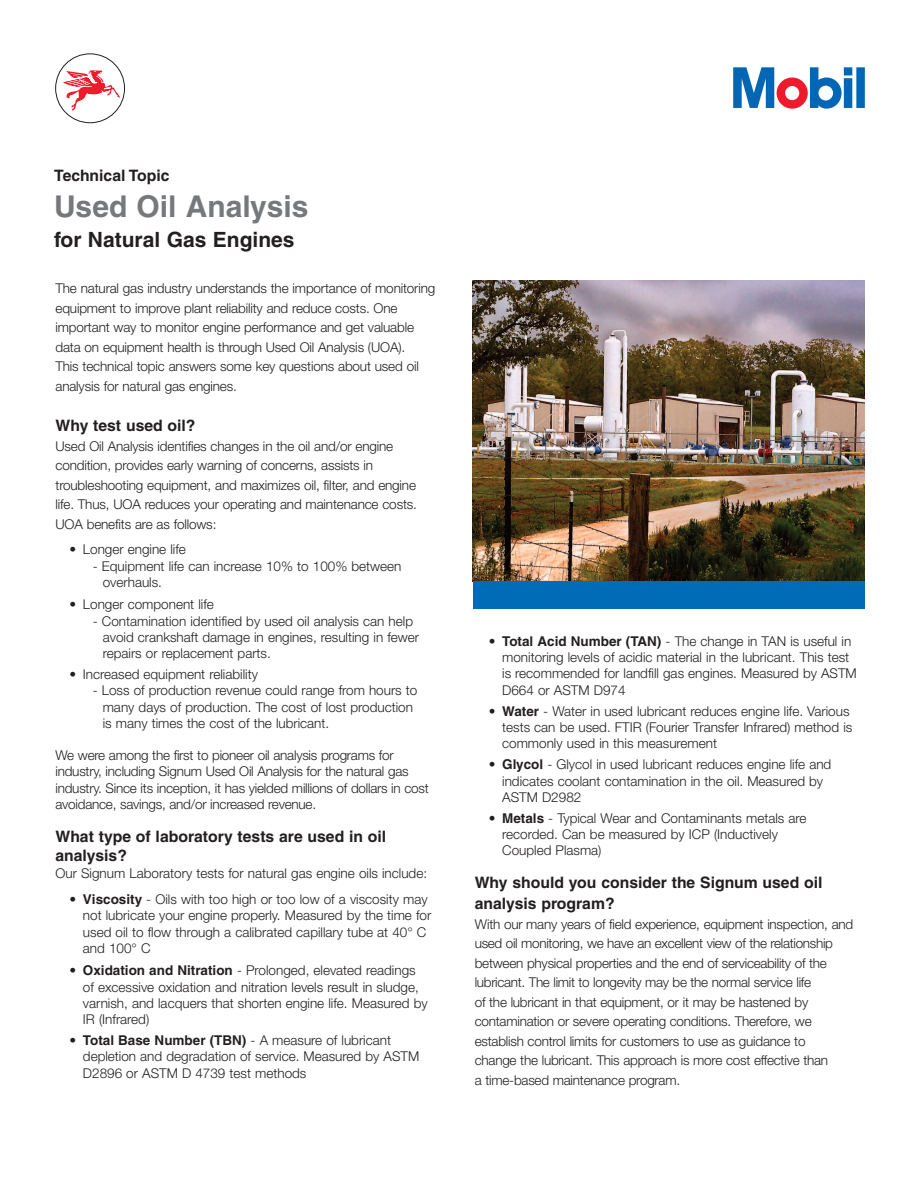
<style>
.page{position:relative;width:918px;height:1188px;background:#fff}
.page>*{position:absolute;margin:0;border:0;box-sizing:border-box;transform-origin:0 0}
.t1{font:700 30px "Helvetica";color:#76787b}
.t2{font:700 21px "Helvetica";color:#231f20}
.t3{font:700 15.75px/18.9px "Helvetica";color:#231f20}
.t4{font:300 13.5px/16.2px "Helvetica Neue";letter-spacing:-.01em;color:#231f20}
.s1{font-family:"Helvetica";font-weight:700}
</style>
<div class="page">
<svg style="left:733px;top:67px;width:132px;height:42px"></svg>
<div style="left:55px;top:53px;width:70px;height:70px;border:1px solid #231f20;border-radius:50%"></div>
<svg style="left:61px;top:70px;width:59px;height:41px"></svg>
<img style="left:473px;top:280px;width:391px;height:301px">
<div style="left:473px;top:581px;width:391px;height:28px;background:#006bb6"></div>
<p class="t3" style="left:54px;top:168px;width:117px">Technical Topic</p>
<h1 class="t1" style="left:54px;top:196px;width:256px">Used Oil Analysis</h1>
<h2 class="t2" style="left:54px;top:232px;width:242px">for Natural Gas Engines</h2>
<p class="t4" style="left:56px;top:280px;width:381px;line-height:19.5px">The natural gas industry understands the importance of monitoring equipment to improve plant reliability and reduce costs. One important way to monitor engine performance and get valuable data on equipment health is through Used Oil Analysis (UOA).<br>This technical topic answers some key questions about used oil analysis for natural gas engines.</p>
<p class="t3" style="left:56px;top:418px;width:142px">Why test used oil?</p>
<p class="t4" style="left:56px;top:437px;width:363px;line-height:19.5px">Used Oil Analysis identifies changes in the oil and/or engine condition, provides early warning of concerns, assists in troubleshooting equipment, and maximizes oil, filter, and engine life. Thus, UOA reduces your operating and maintenance costs.<br>UOA benefits are as follows:</p>
<p class="t4" style="left:70px;top:543px;width:118px">• Longer engine life</p>
<p class="t4" style="left:103px;top:559px;width:300px;text-indent:-10px">- Equipment life can increase 10% to 100% between overhauls.</p>
<p class="t4" style="left:70px;top:598px;width:146px">• Longer component life</p>
<p class="t4" style="left:103px;top:614px;width:318px;text-indent:-10px">- Contamination identified by used oil analysis can help avoid crankshaft damage in engines, resulting in fewer repairs or replacement parts.</p>
<p class="t4" style="left:70px;top:668px;width:190px">• Increased equipment reliability</p>
<p class="t4" style="left:103px;top:684px;width:316px;text-indent:-10px">- Loss of production revenue could range from hours to many days of production. The cost of lost production is many times the cost of the lubricant.</p>
<p class="t4" style="left:56px;top:749px;width:375px">We were among the first to pioneer oil analysis programs for industry, including Signum Used Oil Analysis for the natural gas industry. Since its inception, it has yielded millions of dollars in cost avoidance, savings, and/or increased revenue.</p>
<p class="t3" style="left:56px;top:829px;width:332px">What type of laboratory tests are used in oil analysis?</p>
<p class="t4" style="left:56px;top:867px;width:373px">Our Signum Laboratory tests for natural gas engine oils include:</p>
<p class="t4" style="left:83px;top:893px;width:350px;text-indent:-13px">• <span class="s1">Viscosity</span> - Oils with too high or too low of a viscosity may not lubricate your engine properly. Measured by the time for used oil to flow through a calibrated capillary tube at 40° C and 100° C</p>
<p class="t4" style="left:83px;top:964px;width:346px;text-indent:-13px">• <span class="s1">Oxidation and Nitration</span> - Prolonged, elevated readings of excessive oxidation and nitration levels result in sludge, varnish, and lacquers that shorten engine life. Measured by IR (Infrared)</p>
<p class="t4" style="left:83px;top:1034px;width:338px;text-indent:-13px">• <span class="s1">Total Base Number (TBN)</span> - A measure of lubricant depletion and degradation of service. Measured by ASTM<br>D2896 or ASTM D 4739 test methods</p>
<p class="t4" style="left:502px;top:634px;width:356px;text-indent:-13px">• <span class="s1">Total Acid Number (TAN)</span> - The change in TAN is useful in monitoring levels of acidic material in the lubricant. This test is recommended for landfill gas engines. Measured by ASTM D664 or ASTM D974</p>
<p class="t4" style="left:502px;top:704px;width:352px;text-indent:-13px">• <span class="s1">Water</span> - Water in used lubricant reduces engine life. Various tests can be used. FTIR (Fourier Transfer Infrared) method is commonly used in this measurement</p>
<p class="t4" style="left:502px;top:758px;width:331px;text-indent:-13px">• <span class="s1">Glycol</span> - Glycol in used lubricant reduces engine life and indicates coolant contamination in the oil. Measured by<br>ASTM D2982</p>
<p class="t4" style="left:502px;top:811px;width:306px;text-indent:-13px">• <span class="s1">Metals</span> - Typical Wear and Contaminants metals are recorded. Can be measured by ICP (Inductively<br>Coupled Plasma)</p>
<p class="t3" style="left:475px;top:874px;width:349px;line-height:21px">Why should you consider the Signum used oil analysis program?</p>
<p class="t4" style="left:475px;top:916px;width:380px;line-height:19.5px">With our many years of field experience, equipment inspection, and used oil monitoring, we have an excellent view of the relationship between physical properties and the end of serviceability of the lubricant. The limit to longevity may be the normal service life<br>of the lubricant in that equipment, or it may be hastened by contamination or severe operating conditions. Therefore, we establish control limits for customers to use as guidance to<br>change the lubricant. This approach is more cost effective than<br>a time-based maintenance program.</p>
</div>
